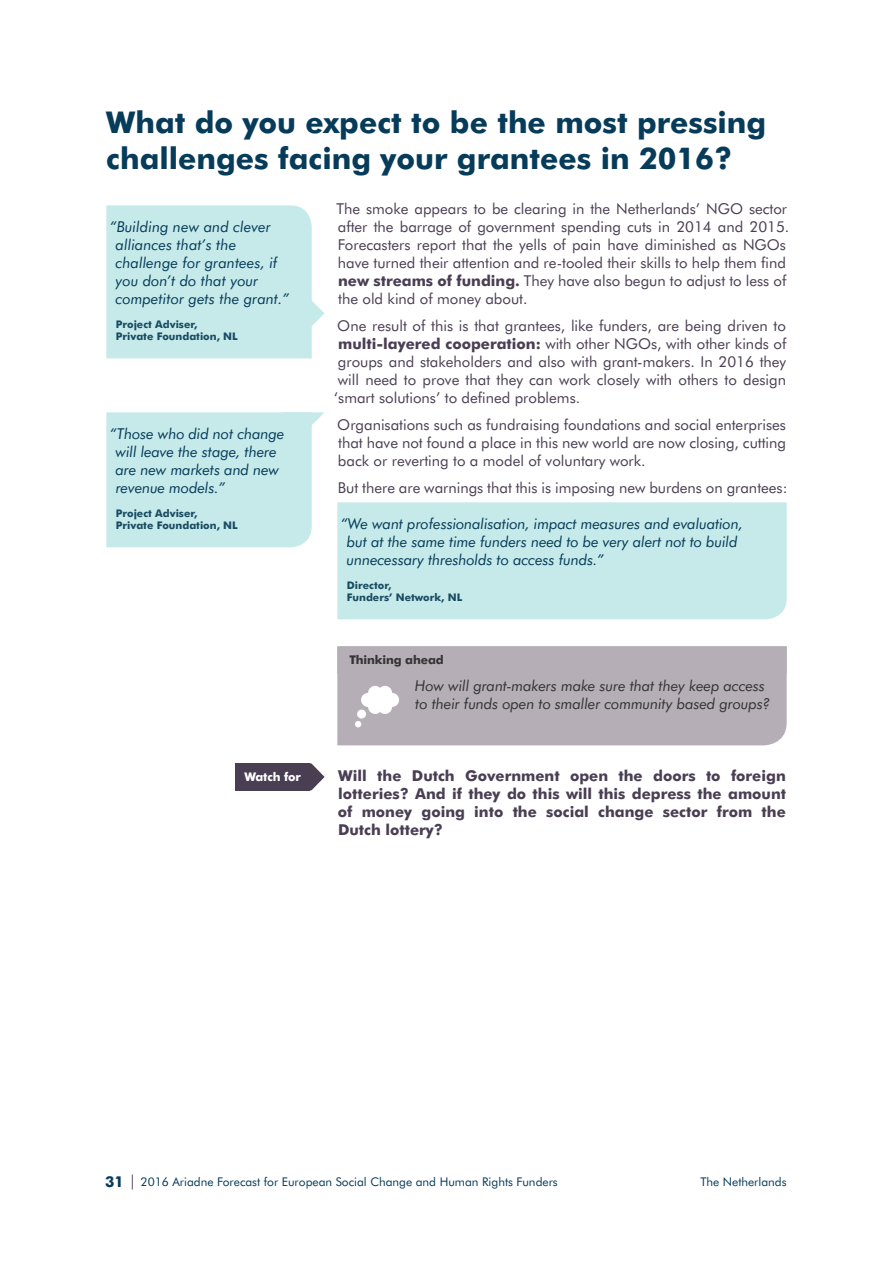
<style>
.page{position:relative;width:893px;height:1263px;background:#fff}
.page>*{position:absolute;margin:0;border:0;box-sizing:border-box;transform-origin:0 0}
.t1{font:700 30px/36px "Futura BT";color:#063b5a}
.t2{font:15px/18px "Futura BT";color:#4a3e53;text-align:justify}
.t3{font:italic 15px/18px "Futura BT";letter-spacing:-.01em;color:#063b5a}
.t4{font:700 15px/18px "Futura BT";color:#4a3e53;text-align:justify}
.t5{font:italic 15px/18px "Futura BT";letter-spacing:-.01em;color:#343433}
.t6{font:12px "Futura BT";color:#063b5a}
.t7{font:700 12px "Futura BT";letter-spacing:-.01em;color:#343433}
.t8{font:700 12px "Futura BT";letter-spacing:-.01em;color:#fff}
.t9{font:700 10.5px/12.6px "Futura BT";color:#184a62}
.s1{font-weight:700}
.s2{font-weight:700;font-size:15px}
.s3{font-size:15px;color:#4a3e53}
</style>
<div class="page">
<svg style="left:106px;top:412px;width:219px;height:135px;background:#c9ebea"></svg>
<div style="left:337px;top:502px;width:450px;height:117px;background:#c6eae9"></div>
<svg style="left:337px;top:674px;width:450px;height:72px"></svg>
<div style="left:337px;top:646px;width:450px;height:28px;border:3px solid #b5aeb6"></div>
<div style="left:339px;top:648px;width:446px;height:96px;background:#b5aeb6"></div>
<svg style="left:310px;top:763px;width:15px;height:27px"></svg>
<div style="left:235px;top:763px;width:75px;height:27px;background:#4a3e53"></div>
<svg style="left:106px;top:205px;width:219px;height:153px;background:#c9ebea"></svg>
<h1 class="t1" style="left:106px;top:104px;width:661px">What do you expect to be the most pressing challenges facing your grantees in 2016?</h1>
<p class="t2" style="left:337px;top:200px;width:454px;text-align:left">The smoke appears to be clearing in the Netherlands’ NGO sector after the barrage of government spending cuts in 2014 and 2015.<br>Forecasters report that the yells of pain have diminished as NGOs have turned their attention and re-tooled their skills to help them find <span class="s1">new streams of funding.</span> They have also begun to adjust to less of the old kind of money about.</p>
<p class="t2" style="left:334px;top:317px;width:454px">One result of this is that grantees, like funders, are being driven to <span class="s1">multi-layered cooperation:</span> with other NGOs, with other kinds of groups and stakeholders and also with grant-makers. In 2016 they will need to prove that they can work closely with others to design ‘smart solutions’ to defined problems.</p>
<p class="t2" style="left:337px;top:416px;width:450px">Organisations such as fundraising foundations and social enterprises that have not found a place in this new world are now closing, cutting back or reverting to a model of voluntary work.</p>
<p class="t2" style="left:338px;top:479px;width:451px">But there are warnings that this is imposing new burdens on grantees:</p>
<p class="t3" style="left:115px;top:218px;width:176px;text-indent:-6px">“Building new and clever alliances that’s the challenge for grantees, if you don’t do that your competitor gets the grant.”</p>
<p class="t9" style="left:116px;top:317px;width:123px">Project Adviser,<br>Private Foundation, NL</p>
<p class="t3" style="left:116px;top:425px;width:170px;text-indent:-6px">“Those who did not change will leave the stage, there are new markets and new revenue models.”</p>
<p class="t9" style="left:116px;top:506px;width:123px">Project Adviser,<br>Private Foundation, NL</p>
<p class="t3" style="left:346px;top:515px;width:398px;text-indent:-6px">“We want professionalisation, impact measures and evaluation, but at the same time funders need to be very alert not to build unnecessary thresholds to access funds.”</p>
<p class="t9" style="left:347px;top:578px;width:117px">Director,<br>Funders’ Network, NL</p>
<p class="t7" style="left:349px;top:652px;width:96px">Thinking ahead</p>
<p class="t8" style="left:244px;top:769px;width:58px">Watch for</p>
<p class="t5" style="left:415px;top:677px;width:357px">How will grant-makers make sure that they keep access to their funds open to smaller community based groups?</p>
<p class="t4" style="left:338px;top:767px;width:450px">Will the Dutch Government open the doors to foreign lotteries? And if they do this will this depress the amount of money going into the social change sector from the Dutch lottery?</p>
<p class="t6" style="left:105px;top:1175px;width:454px"><span class="s2">31</span> <span class="s3">|</span> 2016 Ariadne Forecast for European Social Change and Human Rights Funders</p>
<p class="t6" style="left:700px;top:1175px;width:88px">The Netherlands</p>
</div>
